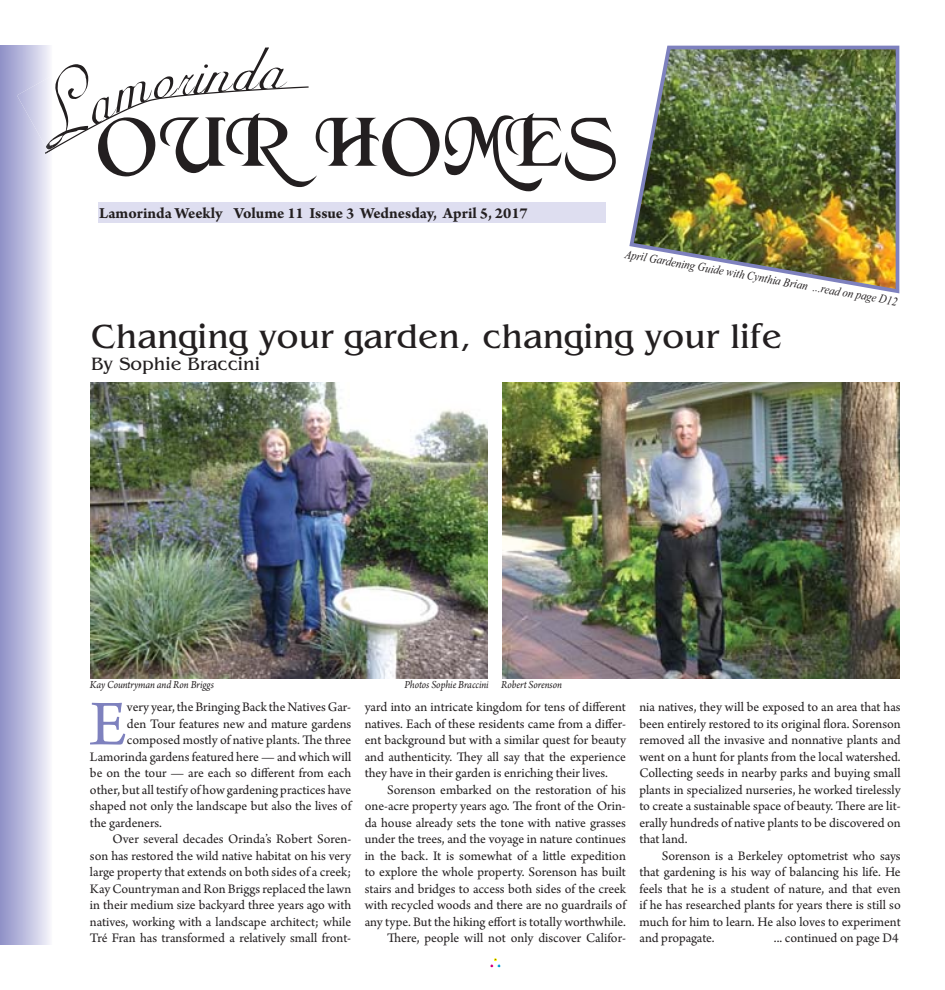
<style>
.page{position:relative;width:945px;height:990px;background:#fff}
.page>*{position:absolute;margin:0;border:0;box-sizing:border-box;transform-origin:0 0}
.t1{font:76.25px "Merced";color:#231f20;scale:.95 1}
.t2{font:67.12px "Arno Pro";color:#7e81be}
.t3{font:35px "Benguiat";color:#231f20}
.t4{font:18.75px "Benguiat";color:#231f20}
.t5{font:700 16.25px "Arno Pro";color:#231f20}
.t6{font:13.75px/16.5px "Arno Pro";color:#231f20;text-align:justify}
.t7{font:italic 12.25px "Times New Roman";color:#231f20;scale:.88 1}
.t8{font:italic 11.25px "Arno Pro";letter-spacing:-.005em;color:#231f20;scale:.94 1}
</style>
<div class="page">
<div style="left:490px;top:958px;width:11px;height:10px;border:1px solid #fff"></div>
<div style="left:98px;top:202px;width:508px;height:21px;background:#dedef0"></div>
<img style="left:629px;top:46px;width:270px;height:247px">
<svg style="left:0;top:45px;width:50px;height:900px;background:#b6b7db"></svg>
<img style="left:90px;top:382px;width:398px;height:296px">
<img style="left:502px;top:382px;width:398px;height:296px">
<svg style="left:17px;top:47px;width:292px;height:107px"></svg>
<h1 class="t1" style="left:98px;top:96px;width:551px">OUR HOMES</h1>
<p class="t5" style="left:99px;top:209px;width:430px">Lamorinda Weekly Volume 11 Issue 3 Wednesday, April 5, 2017</p>
<p class="t7" style="left:626px;top:249px;width:316px;rotate:10deg">April Gardening Guide with Cynthia Brian ...read on page D12</p>
<h3 class="t3" style="left:91px;top:315px;width:692px">Changing your garden, changing your life</h3>
<h3 class="t4" style="left:91px;top:353px;width:170px">By Sophie Braccini</h3>
<p class="t8" style="left:90px;top:681px;width:133px">Kay Countryman and Ron Briggs</p>
<p class="t8" style="left:404px;top:681px;width:169px">Photos Sophie Braccini Robert Sorenson</p>
<h2 class="t2" style="left:89px;top:682px;width:39px">E</h2>
<p class="t6" style="left:127px;top:698px;width:226px">very year, the Bringing Back the Natives Gar-</p>
<p class="t6" style="left:127px;top:715px;width:226px">den Tour features new and mature gardens</p>
<p class="t6" style="left:127px;top:731px;width:226px">composed mostly of native plants. The three</p>
<p class="t6" style="left:90px;top:748px;width:263px">Lamorinda gardens featured here — and which will</p>
<p class="t6" style="left:90px;top:764px;width:263px">be on the tour — are each so different from each</p>
<p class="t6" style="left:90px;top:781px;width:263px">other, but all testify of how gardening practices have</p>
<p class="t6" style="left:90px;top:797px;width:263px">shaped not only the landscape but also the lives of</p>
<p class="t6" style="left:90px;top:814px;width:73px">the gardeners.</p>
<p class="t6" style="left:113px;top:830px;width:240px">Over several decades Orinda’s Robert Soren-</p>
<p class="t6" style="left:90px;top:847px;width:263px">son has restored the wild native habitat on his very</p>
<p class="t6" style="left:90px;top:863px;width:263px">large property that extends on both sides of a creek;</p>
<p class="t6" style="left:90px;top:880px;width:263px">Kay Countryman and Ron Briggs replaced the lawn</p>
<p class="t6" style="left:90px;top:896px;width:263px">in their medium size backyard three years ago with</p>
<p class="t6" style="left:90px;top:913px;width:263px">natives, working with a landscape architect; while</p>
<p class="t6" style="left:90px;top:929px;width:263px">Tré Fran has transformed a relatively small front-</p>
<p class="t6" style="left:365px;top:698px;width:263px">yard into an intricate kingdom for tens of different natives. Each of these residents came from a differ&shy;ent background but with a similar quest for beauty and authenticity. They all say that the experience they have in their garden is enriching their lives.</p>
<p class="t6" style="left:365px;top:781px;width:263px;text-align:right">Sorenson embarked on the restoration of his one-acre property years ago. The front of the Orin&shy;da house already sets the tone with native grasses under the trees, and the voyage in nature continues in the back. It is somewhat of a little expedition to explore the whole property. Sorenson has built stairs and bridges to access both sides of the creek with recycled woods and there are no guardrails of any type. But the hiking effort is totally worthwhile.<br>There, people will not only discover Califor-</p>
<p class="t6" style="left:639px;top:698px;width:263px">nia natives, they will be exposed to an area that has been entirely restored to its original flora. Sorenson removed all the invasive and nonnative plants and went on a hunt for plants from the local watershed.<br>Collecting seeds in nearby parks and buying small plants in specialized nurseries, he worked tirelessly to create a sustainable space of beauty. There are lit&shy;erally hundreds of native plants to be discovered on that land.</p>
<p class="t6" style="left:639px;top:847px;width:263px;text-indent:23px">Sorenson is a Berkeley optometrist who says that gardening is his way of balancing his life. He feels that he is a student of nature, and that even if he has researched plants for years there is still so much for him to learn. He also loves to experiment and propagate.</p>
<p class="t6" style="left:774px;top:929px;width:126px">... continued on page D4</p>
</div>
